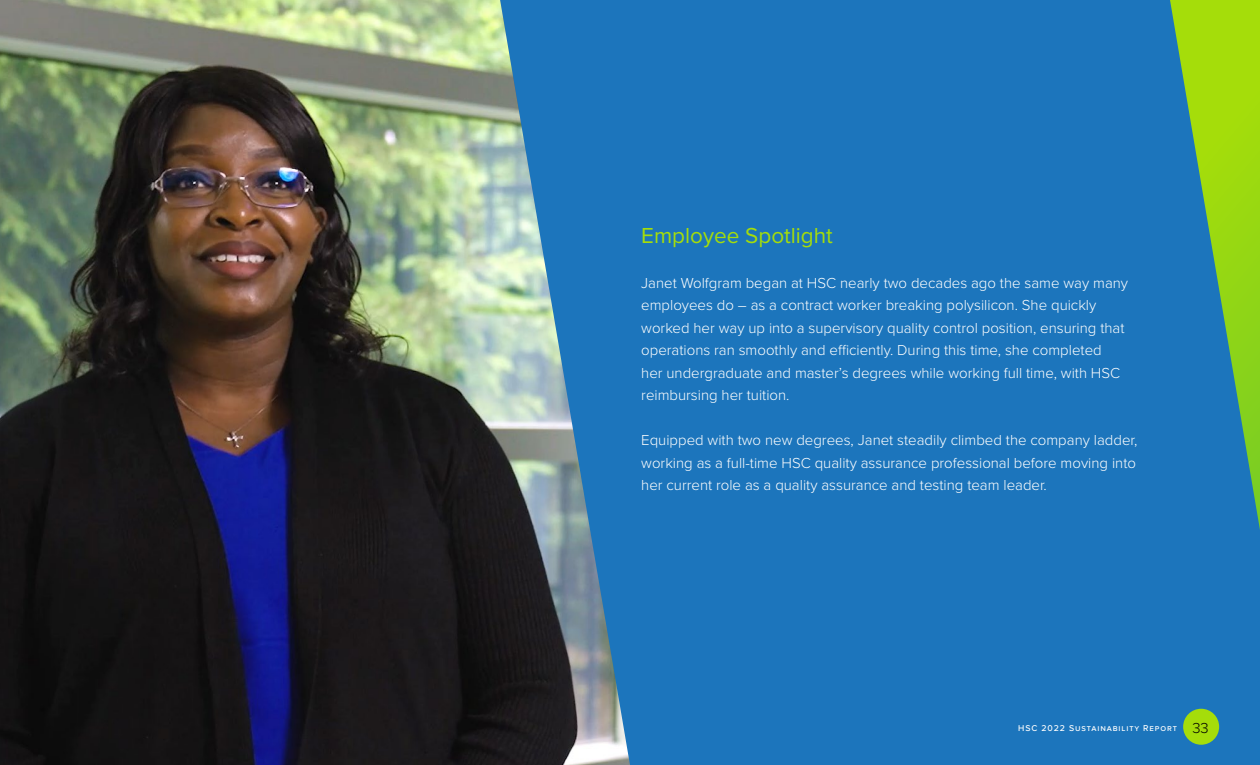
<style>
.page{position:relative;width:1260px;height:765px;background:#fff}
.page>*{position:absolute;margin:0;border:0;box-sizing:border-box;transform-origin:0 0}
.Paragraph_Style{font:22.5px "Proxima Nova";color:#a5dd0a}
.Paragraph_Style-2{font:300 15px/22.5px "Proxima Nova";color:#fff}
.t1{font:300 15px "Proxima Nova";color:#000}
.t2{font:500 8.75px "Proxima Nova";letter-spacing:.1em;color:#fff}
</style>
<div class="page">
<div style="left:468px;top:0;width:792px;height:765px;background:#1c75bc"></div>
<img style="left:0;top:0;width:630px;height:765px">
<svg style="left:1170px;top:0;width:90px;height:530px"></svg>
<div style="left:1183px;top:709px;width:36px;height:36px;background:#a5dd0a;border-radius:50%"></div>
<p class="Paragraph_Style" style="left:641px;top:219px;width:193px">Employee Spotlight</p>
<p class="Paragraph_Style-2" style="left:641px;top:271px;width:488px">Janet Wolfgram began at HSC nearly two decades ago the same way many employees do – as a contract worker breaking polysilicon. She quickly worked her way up into a supervisory quality control position, ensuring that operations ran smoothly and efficiently. During this time, she completed<br>her undergraduate and master’s degrees while working full time, with HSC reimbursing her tuition.</p>
<p class="Paragraph_Style-2" style="left:641px;top:428px;width:498px;text-align:justify">Equipped with two new degrees, Janet steadily climbed the company ladder, working as a full-time HSC quality assurance professional before moving into her current role as a quality assurance and testing team leader.</p>
<p class="t2" style="left:1018px;top:722px;width:160px">HSC 2022 Sustainability Report</p>
<p class="t1" style="left:1192px;top:716px;width:18px">33</p>
</div>
